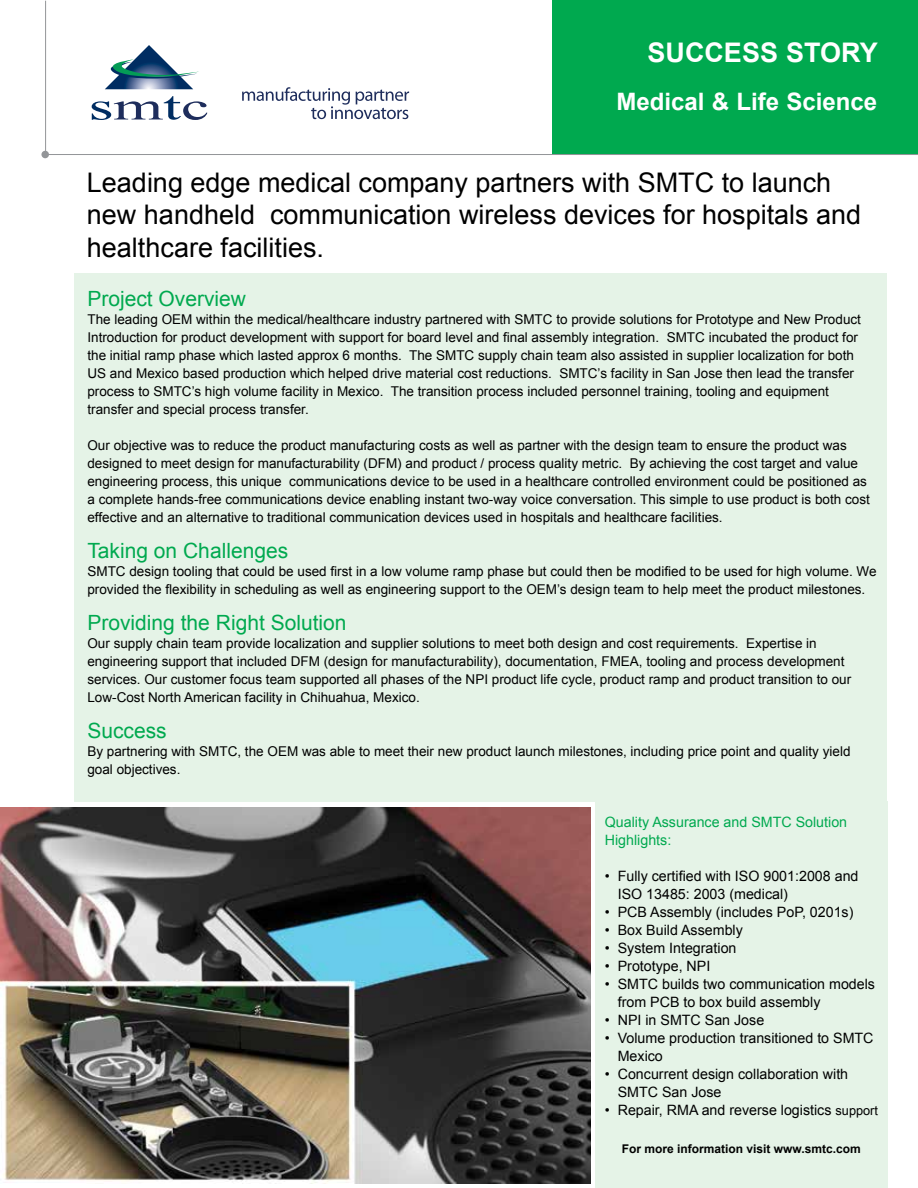
<style>
.page{position:relative;width:918px;height:1188px;background:#fff}
.page>*{position:absolute;margin:0;border:0;box-sizing:border-box;transform-origin:0 0}
.t1{font:27px/32.4px "Arial";color:#000}
.t2{font:700 27px "Arial";color:#fff}
.t3{font:700 24px "Arial";color:#fff}
.t4{font:21px "Arial";color:#00a94f}
.t5{font:14.25px/18px "Arial";color:#000}
.t6{font:14.25px/18px "Arial";color:#00a94f}
.t7{font:13.5px/18px "Arial";color:#000}
.t8{font:700 12px "Arial";color:#000}
.s1{font-size:12.75px}
</style>
<div class="page">
<div style="left:553px;top:0;width:365px;height:154px;background:#00a94f"></div>
<div style="left:595px;top:802px;width:293px;height:386px;background:#e5f3e7"></div>
<div style="left:75px;top:273px;width:812px;height:529px;background:#e5f3e7"></div>
<svg style="left:242px;top:87px;width:167px;height:32px"></svg>
<svg style="left:92px;top:96px;width:115px;height:24px"></svg>
<svg style="left:105px;top:45px;width:94px;height:44px"></svg>
<hr style="left:45px;top:154px;width:873px;height:1px;background:#939598">
<hr style="left:45px;top:1px;width:1px;height:153px;background:#939598">
<div style="left:41px;top:151px;width:8px;height:7px;background:#939598;border-radius:50%"></div>
<img style="left:0;top:807px;width:591px;height:376px">
<h1 class="t2" style="left:648px;top:35px;width:56px">Successsto</h1>
<h1 class="t2" style="left:841px;top:35px;width:38px">ry</h1>
<h2 class="t3" style="left:617px;top:86px;width:262px">Medical &amp; Life Science</h2>
<h1 class="t1" style="left:87px;top:167px;width:776px">Leading edge medical company partners with SMTC to launch new handheld communication wireless devices for hospitals and healthcare facilities.</h1>
<h3 class="t4" style="left:87px;top:285px;width:160px">Project Overview</h3>
<p class="t7" style="left:87px;top:310px;width:775px">The leading OEM within the medical/healthcare industry partnered with SMTC to provide solutions for Prototype and New Product Introduction for product development with support for board level and final assembly integration. SMTC incubated the product for the initial ramp phase which lasted approx 6 months. The SMTC supply chain team also assisted in supplier localization for both US and Mexico based production which helped drive material cost reductions. SMTC’s facility in San Jose then lead the transfer process to SMTC’s high volume facility in Mexico. The transition process included personnel training, tooling and equipment transfer and special process transfer.</p>
<p class="t7" style="left:87px;top:436px;width:784px">Our objective was to reduce the product manufacturing costs as well as partner with the design team to ensure the product was designed to meet design for manufacturability (DFM) and product / process quality metric. By achieving the cost target and value engineering process, this unique communications device to be used in a healthcare controlled environment could be positioned as a complete hands-free communications device enabling instant two-way voice conversation. This simple to use product is both cost effective and an alternative to traditional communication devices used in hospitals and healthcare facilities.</p>
<h3 class="t4" style="left:87px;top:537px;width:202px">Taking on Challenges</h3>
<p class="t7" style="left:87px;top:562px;width:791px">SMTC design tooling that could be used first in a low volume ramp phase but could then be modified to be used for high volume. We provided the flexibility in scheduling as well as engineering support to the OEM’s design team to help meet the product milestones.</p>
<h3 class="t4" style="left:87px;top:609px;width:261px">Providing the Right Solution</h3>
<p class="t7" style="left:87px;top:634px;width:765px">Our supply chain team provide localization and supplier solutions to meet both design and cost requirements. Expertise in engineering support that included DFM (design for manufacturability), documentation, FMEA, tooling and process development services. Our customer focus team supported all phases of the NPI product life cycle, product ramp and product transition to our Low-Cost North American facility in Chihuahua, Mexico.</p>
<h3 class="t4" style="left:87px;top:717px;width:81px">Success</h3>
<p class="t7" style="left:87px;top:742px;width:765px">By partnering with SMTC, the OEM was able to meet their new product launch milestones, including price point and quality yield goal objectives.</p>
<p class="t6" style="left:605px;top:813px;width:244px">Quality Assurance and SMTC Solution<br>Highlights:</p>
<p class="t5" style="left:618px;top:867px;width:242px;text-indent:-13px">• Fully certified with ISO 9001:2008 and<br>ISO 13485: 2003 (medical)</p>
<p class="t5" style="left:605px;top:903px;width:250px">• PCB Assembly (includes PoP, 0201s)</p>
<p class="t5" style="left:605px;top:921px;width:140px">• Box Build Assembly</p>
<p class="t5" style="left:605px;top:939px;width:133px">• System Integration</p>
<p class="t5" style="left:605px;top:957px;width:107px">• Prototype, NPI</p>
<p class="t5" style="left:618px;top:975px;width:259px;text-indent:-13px">• SMTC builds two communication models from PCB to box build assembly</p>
<p class="t5" style="left:605px;top:1011px;width:161px">• NPI in SMTC San Jose</p>
<p class="t5" style="left:618px;top:1029px;width:257px;text-indent:-13px">• Volume production transitioned to SMTC<br>Mexico</p>
<p class="t5" style="left:618px;top:1065px;width:232px;text-indent:-13px">• Concurrent design collaboration with<br>SMTC San Jose</p>
<p class="t5" style="left:605px;top:1101px;width:275px">• Repair, RMA and reverse logistics <span class="s1">support</span></p>
<p class="t8" style="left:622px;top:1141px;width:240px">For more information visit www.smtc.com</p>
</div>
